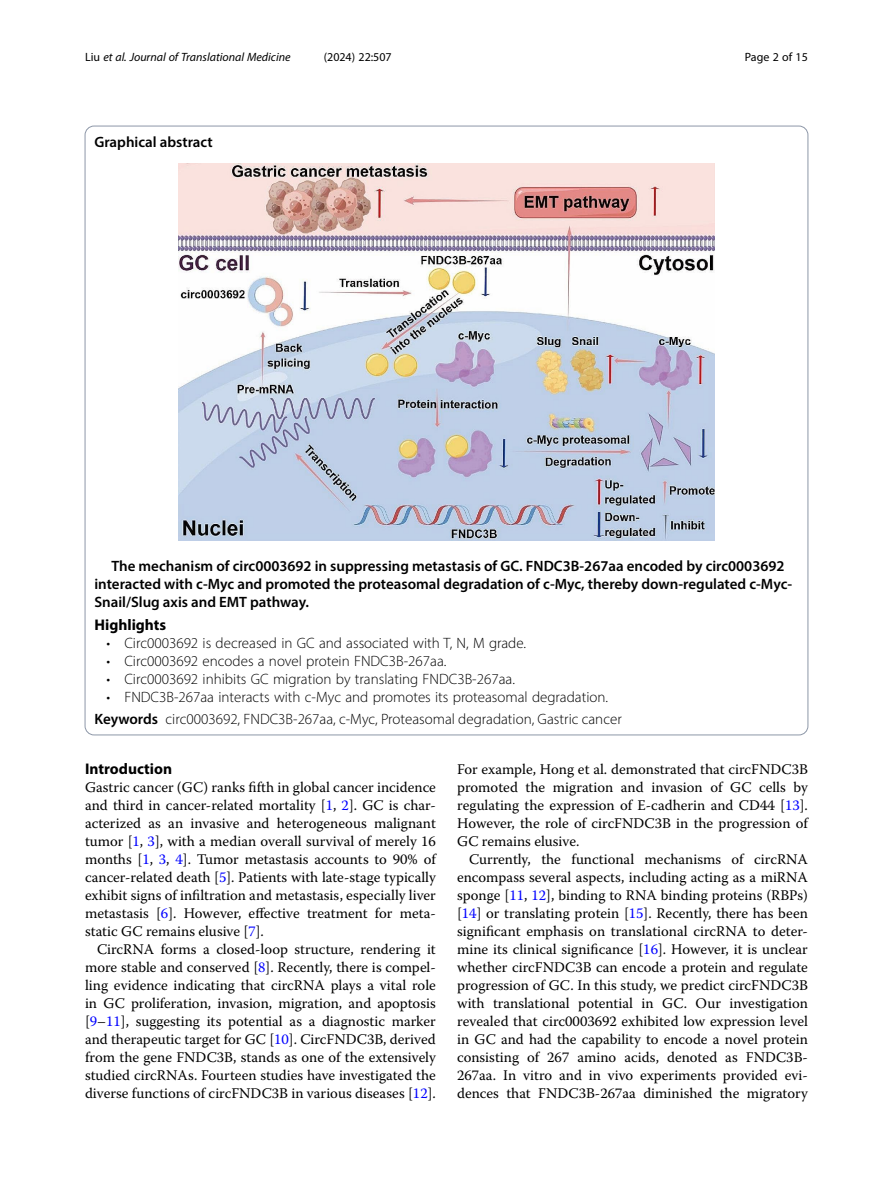
<style>
.page{position:relative;width:893px;height:1191px;background:#fff}
.page>*{position:absolute;margin:0;border:0;box-sizing:border-box;transform-origin:0 0}
.Head_1{font:700 15.45px "Myriad Pro";color:#000}
.Abstract_UNstructure{font:700 15.45px "Myriad Pro";color:#000}
.Keyword_Text{font:300 15px "Myriad Pro";color:#000}
.Abstract_Structured{font:600 15px/18px "Myriad Pro";color:#000}
.Body_Text_Indent{font:14.7px/18px "Warnock Pro";color:#000;text-align:justify}
.Body_Text{font:14.7px/18px "Warnock Pro";color:#000;text-align:justify}
.t1{font:italic 12px "Myriad Pro";color:#000}
.t2{font:12px "Myriad Pro";color:#000}
.s1{font-style:normal}
.s2{font-weight:600}
.s3{color:#00f}
</style>
<div class="page">
<img style="left:178px;top:164px;width:536px;height:376px">
<p class="t1" style="left:85px;top:50px;width:207px"><span class="s1">Liu</span> et al. Journal of Translational Medicine</p>
<p class="t2" style="left:324px;top:50px;width:70px">(2024) 22:507</p>
<p class="t2" style="left:745px;top:50px;width:65px">Page 2 of 15</p>
<p class="Abstract_Structured" style="left:94px;top:132px;width:120px">Graphical abstract</p>
<p class="Abstract_Structured" style="left:94px;top:557px;width:699px;text-indent:17px">The mechanism of circ0003692 in suppressing metastasis of GC. FNDC3B-267aa encoded by circ0003692 interacted with c-Myc and promoted the proteasomal degradation of c-Myc, thereby down-regulated c-Myc-<br>Snail/Slug axis and EMT pathway.</p>
<p class="Abstract_UNstructure" style="left:94px;top:614px;width:73px">Highlights</p>
<p class="Keyword_Text" style="left:106px;top:633px;width:421px">• Circ0003692 is decreased in GC and associated with T, N, M grade.</p>
<p class="Keyword_Text" style="left:106px;top:651px;width:341px">• Circ0003692 encodes a novel protein FNDC3B-267aa.</p>
<p class="Keyword_Text" style="left:106px;top:669px;width:410px">• Circ0003692 inhibits GC migration by translating FNDC3B-267aa.</p>
<p class="Keyword_Text" style="left:106px;top:687px;width:503px">• FNDC3B-267aa interacts with c-Myc and promotes its proteasomal degradation.</p>
<p class="Keyword_Text" style="left:94px;top:710px;width:529px"><span class="s2">Keywords</span> circ0003692, FNDC3B-267aa, c-Myc, Proteasomal degradation, Gastric cancer</p>
<p class="Head_1" style="left:85px;top:759px;width:89px">Introduction</p>
<p class="Body_Text" style="left:85px;top:778px;width:352px">Gastric cancer (GC) ranks fifth in global cancer incidence and third in cancer-related mortality [<span class="s3">1</span>, <span class="s3">2</span>]. GC is char&shy;acterized as an invasive and heterogeneous malignant tumor [<span class="s3">1</span>, <span class="s3">3</span>], with a median overall survival of merely 16 months [<span class="s3">1</span>, <span class="s3">3</span>, <span class="s3">4</span>]. Tumor metastasis accounts to 90% of cancer-related death [<span class="s3">5</span>]. Patients with late-stage typically exhibit signs of infiltration and metastasis, especially liver metastasis [<span class="s3">6</span>]. However, effective treatment for meta&shy;static GC remains elusive [<span class="s3">7</span>].</p>
<p class="Body_Text_Indent" style="left:85px;top:940px;width:352px;text-indent:12px">CircRNA forms a closed-loop structure, rendering it more stable and conserved [<span class="s3">8</span>]. Recently, there is compel&shy;ling evidence indicating that circRNA plays a vital role in GC proliferation, invasion, migration, and apoptosis [<span class="s3">9</span>–<span class="s3">11</span>], suggesting its potential as a diagnostic marker and therapeutic target for GC [<span class="s3">10</span>]. CircFNDC3B, derived from the gene FNDC3B, stands as one of the extensively studied circRNAs. Fourteen studies have investigated the diverse functions of circFNDC3B in various diseases [<span class="s3">12</span>].</p>
<p class="Body_Text_Indent" style="left:457px;top:760px;width:352px">For example, Hong et al. demonstrated that circFNDC3B promoted the migration and invasion of GC cells by regulating the expression of E-cadherin and CD44 [<span class="s3">13</span>].<br>However, the role of circFNDC3B in the progression of GC remains elusive.</p>
<p class="Body_Text_Indent" style="left:457px;top:850px;width:352px;text-indent:12px">Currently, the functional mechanisms of circRNA encompass several aspects, including acting as a miRNA sponge [<span class="s3">11</span>, <span class="s3">12</span>], binding to RNA binding proteins (RBPs) [<span class="s3">14</span>] or translating protein [<span class="s3">15</span>]. Recently, there has been significant emphasis on translational circRNA to deter&shy;mine its clinical significance [<span class="s3">16</span>]. However, it is unclear whether circFNDC3B can encode a protein and regulate progression of GC. In this study, we predict circFNDC3B with translational potential in GC. Our investigation revealed that circ0003692 exhibited low expression level in GC and had the capability to encode a novel protein consisting of 267 amino acids, denoted as FNDC3B-267aa. In vitro and in vivo experiments provided evi&shy;dences that FNDC3B-267aa diminished the migratory</p>
</div>
